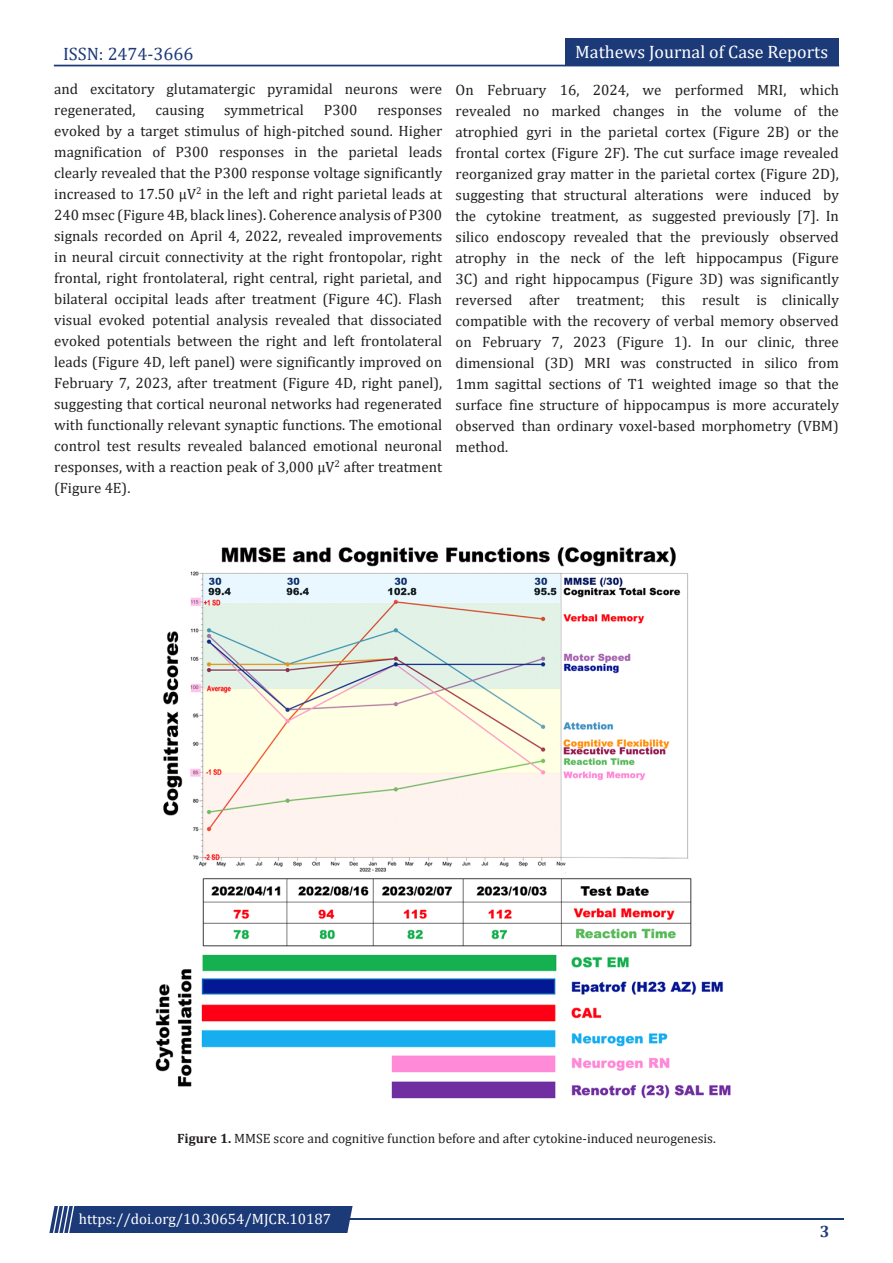
<style>
.page{position:relative;width:893px;height:1263px;background:#fff}
.page>*{position:absolute;margin:0;border:0;box-sizing:border-box;transform-origin:0 0}
.t1{font:18px "Cambria";color:#fff}
.t2{font:18px "Cambria";color:#1c3a78}
.t3{font:700 16.5px "Cambria";color:#1c3a78}
.t4{font:15px/21px "Cambria";color:#231f20;text-align:justify}
.t5{font:15px "Cambria";color:#fff}
.t6{font:13.5px "Cambria";color:#231f20}
.s1{font-weight:700}
</style>
<div class="page">
<div style="left:54px;top:65px;width:785px;height:1px;border:1px solid #1c3a78"></div>
<div style="left:565px;top:39px;width:274px;height:27px;background:#1c3a78"></div>
<hr style="left:310px;top:1219px;width:534px;height:1px;background:#1c3a78">
<div style="left:49px;top:1206px;width:304px;height:27px;background:#1c3a78"></div>
<img style="left:155px;top:547px;width:576px;height:552px">
<p class="t2" style="left:63px;top:43px;width:132px">ISSN: 2474-3666</p>
<p class="t4" style="left:54px;top:78px;width:390px">and excitatory glutamatergic pyramidal neurons were regenerated,</p>
<p class="t4" style="left:155px;top:99px;width:50px">causing</p>
<p class="t4" style="left:224px;top:99px;width:81px">symmetrical</p>
<p class="t4" style="left:324px;top:99px;width:35px">P300</p>
<p class="t4" style="left:54px;top:99px;width:390px;text-indent:323px">responses evoked by a target stimulus of high-pitched sound. Higher magnification of P300 responses in the parietal leads clearly revealed that the P300 response voltage significantly increased to 17.50 µV<sup>2</sup> in the left and right parietal leads at 240 msec (Figure 4B, black lines). Coherence analysis of P300 signals recorded on April 4, 2022, revealed improvements in neural circuit connectivity at the right frontopolar, right frontal, right frontolateral, right central, right parietal, and bilateral occipital leads after treatment (Figure 4C). Flash visual evoked potential analysis revealed that dissociated evoked potentials between the right and left frontolateral leads (Figure 4D, left panel) were significantly improved on February 7, 2023, after treatment (Figure 4D, right panel), suggesting that cortical neuronal networks had regenerated with functionally relevant synaptic functions. The emotional control test results revealed balanced emotional neuronal responses, with a reaction peak of 3,000 µV<sup>2</sup> after treatment (Figure 4E).</p>
<p class="t1" style="left:575px;top:41px;width:254px">Mathews Journal of Case Reports</p>
<p class="t4" style="left:456px;top:79px;width:385px">On February 16, 2024, we performed MRI, which revealed no marked changes in the volume of the atrophied gyri in the parietal cortex (Figure 2B) or the frontal cortex (Figure 2F). The cut surface image revealed reorganized gray matter in the parietal cortex (Figure 2D), suggesting that structural alterations were induced by the cytokine treatment, as suggested previously [7]. In silico endoscopy revealed that the previously observed atrophy in the neck of the left hippocampus (Figure 3C) and right hippocampus (Figure 3D) was significantly reversed after treatment; this result is clinically compatible with the recovery of verbal memory observed on February 7, 2023 (Figure 1). In our clinic, three dimensional (3D) MRI was constructed in silico from 1mm sagittal sections of T1 weighted image so that the surface fine structure of hippocampus is more accurately observed than ordinary voxel-based morphometry (VBM) method.</p>
<p class="t6" style="left:177px;top:1130px;width:540px"><span class="s1">Figure 1.</span> MMSE score and cognitive function before and after cytokine-induced neurogenesis.</p>
<p class="t5" style="left:79px;top:1210px;width:254px">https://doi.org/10.30654/MJCR.10187</p>
<p class="t3" style="left:820px;top:1220px;width:11px">3</p>
</div>
